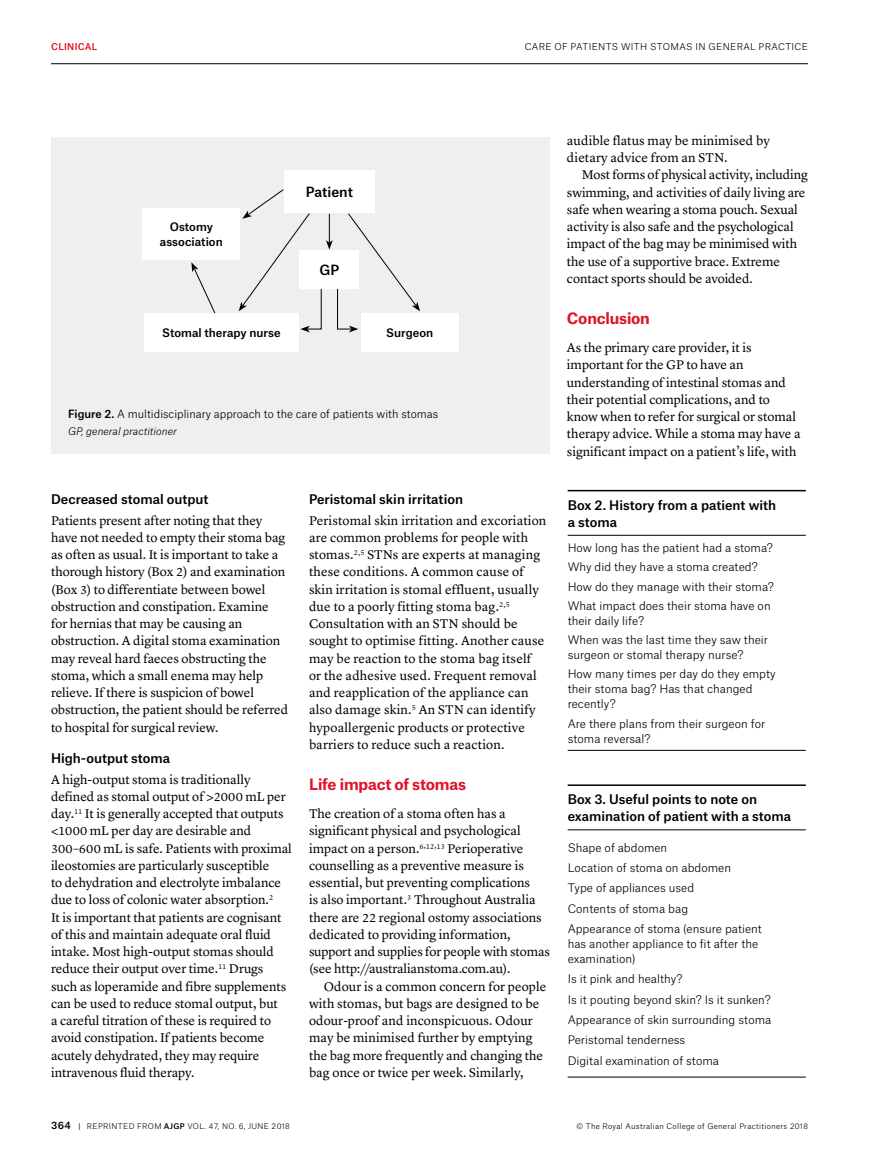
<style>
.page{position:relative;width:893px;height:1170px;background:#fff}
.page>*{position:absolute;margin:0;border:0;box-sizing:border-box;transform-origin:0 0}
.t1{font:700 15px "Atlas Grotesk";letter-spacing:-.01em;color:#de1329}
.t2{font:500 13.5px "Atlas Grotesk";color:#000}
.t3{font:13.2px/17.2px "Lyon Text";color:#000}
.t4{font:500 12.75px/17.2px "Atlas Grotesk";color:#000}
.t5{font:300 11.25px/20.2px "Atlas Grotesk";color:#000}
.t6{font:500 11.25px/15.8px "Atlas Grotesk";color:#000;text-align:center}
.t7{font:300 10.8px "Atlas Grotesk";color:#000}
.t8{font:italic 300 10.2px "Atlas Grotesk";color:#000}
.t9{font:500 9.75px "Atlas Grotesk";color:#000}
.t10{font:300 9px "Atlas Grotesk";letter-spacing:.035em;color:#000}
.t11{font:500 9px "Atlas Grotesk";letter-spacing:.035em;color:#de1329}
.t12{font:300 7.5px "Atlas Grotesk";letter-spacing:.04em;color:#000}
.s1{font-weight:500}
.s2{font-size:12px}
.s3{font-weight:400}
</style>
<div class="page">
<hr style="left:51px;top:63px;width:757px;height:1px;background:#000">
<div style="left:51px;top:137px;width:499px;height:317px;background:#eeeff0"></div>
<svg style="left:191px;top:262px;width:25px;height:51px"></svg>
<svg style="left:239px;top:189px;width:181px;height:143px"></svg>
<div style="left:284px;top:170px;width:91px;height:43px;background:#fff"></div>
<div style="left:300px;top:250px;width:59px;height:39px;background:#fff"></div>
<div style="left:142px;top:208px;width:98px;height:51px;background:#fff"></div>
<div style="left:144px;top:313px;width:155px;height:38px;background:#fff"></div>
<div style="left:361px;top:313px;width:98px;height:38px;background:#fff"></div>
<hr style="left:568px;top:490px;width:238px;height:1px;background:#000">
<hr style="left:568px;top:750px;width:238px;height:1px;background:#000">
<hr style="left:568px;top:535px;width:238px;height:1px;background:#000">
<hr style="left:568px;top:784px;width:238px;height:1px;background:#000">
<hr style="left:568px;top:1076px;width:238px;height:1px;background:#000">
<hr style="left:568px;top:829px;width:238px;height:1px;background:#000">
<p class="t11" style="left:51px;top:40px;width:48px">CLINICAL</p>
<p class="t10" style="left:525px;top:40px;width:285px">CARE OF PATIENTS WITH STOMAS IN GENERAL PRACTICE</p>
<p class="t6" style="left:160px;top:217px;width:64px">Ostomy association</p>
<p class="t2" style="left:306px;top:181px;width:49px">Patient</p>
<p class="t2" style="left:319px;top:259px;width:21px">GP</p>
<p class="t6" style="left:162px;top:323px;width:120px">Stomal therapy nurse</p>
<p class="t6" style="left:386px;top:323px;width:49px">Surgeon</p>
<p class="t7" style="left:68px;top:406px;width:372px"><span class="s1">Figure 2.</span> A multidisciplinary approach to the care of patients with stomas</p>
<p class="t8" style="left:68px;top:423px;width:110px">GP, general practitioner</p>
<p class="t4" style="left:51px;top:489px;width:159px">Decreased stomal output</p>
<p class="t3" style="left:51px;top:510px;width:239px">Patients present after noting that they have not needed to empty their stoma bag as often as usual. It is important to take a thorough history (Box <span class="s2">2</span>) and examination (Box <span class="s2">3</span>) to differentiate between bowel obstruction and constipation. Examine for hernias that may be causing an obstruction. A digital stoma examination may reveal hard faeces obstructing the stoma, which a small enema may help relieve. If there is suspicion of bowel obstruction, the patient should be referred to hospital for surgical review.</p>
<p class="t4" style="left:51px;top:748px;width:121px">High-output stoma</p>
<p class="t3" style="left:51px;top:769px;width:242px">A high-output stoma is traditionally defined as stomal output of &gt;<span class="s2">2000</span> mL per day.<sup>11</sup> It is generally accepted that outputs &lt;<span class="s2">1000</span> mL per day are desirable and <span class="s2">300</span>–<span class="s2">600</span> mL is safe. Patients with proximal ileostomies are particularly susceptible<br>to dehydration and electrolyte imbalance due to loss of colonic water absorption.<sup>2<br></sup>It is important that patients are cognisant of this and maintain adequate oral fluid intake. Most high-output stomas should reduce their output over time.<sup>11</sup> Drugs such as loperamide and fibre supplements can be used to reduce stomal output, but<br>a careful titration of these is required to avoid constipation. If patients become acutely dehydrated, they may require intravenous fluid therapy.</p>
<p class="t4" style="left:309px;top:489px;width:156px">Peristomal skin irritation</p>
<p class="t3" style="left:309px;top:510px;width:239px">Peristomal skin irritation and excoriation are common problems for people with stomas.<sup>2</sup><sup>,</sup><sup>5</sup> STNs are experts at managing these conditions. A common cause of skin irritation is stomal effluent, usually due to a poorly fitting stoma bag.<sup>2</sup><sup>,</sup><sup>5<br></sup>Consultation with an STN should be sought to optimise fitting. Another cause may be reaction to the stoma bag itself or the adhesive used. Frequent removal and reapplication of the appliance can also damage skin.<sup>5</sup> An STN can identify hypoallergenic products or protective barriers to reduce such a reaction.</p>
<p class="t1" style="left:309px;top:771px;width:159px">Life impact of stomas</p>
<p class="t3" style="left:309px;top:803px;width:242px">The creation of a stoma often has a significant physical and psychological impact on a person.<sup>6</sup><sup>,</sup><sup>12</sup><sup>,</sup><sup>13</sup> Perioperative counselling as a preventive measure is essential, but preventing complications<br>is also important.<sup>3</sup> Throughout Australia there are <span class="s2">22</span> regional ostomy associations dedicated to providing information, support and supplies for people with stomas (see http://australianstoma.com.au).</p>
<p class="t3" style="left:309px;top:976px;width:239px;text-indent:15px">Odour is a common concern for people with stomas, but bags are designed to be odour-proof and inconspicuous. Odour may be minimised further by emptying the bag more frequently and changing the bag once or twice per week. Similarly,</p>
<p class="t3" style="left:567px;top:131px;width:205px">audible flatus may be minimised by dietary advice from an STN.</p>
<p class="t3" style="left:567px;top:165px;width:242px;text-indent:15px">Most forms of physical activity, including swimming, and activities of daily living are safe when wearing a stoma pouch. Sexual activity is also safe and the psychological impact of the bag may be minimised with the use of a supportive brace. Extreme contact sports should be avoided.</p>
<p class="t1" style="left:567px;top:305px;width:84px">Conclusion</p>
<p class="t3" style="left:567px;top:338px;width:235px">As the primary care provider, it is important for the GP to have an understanding of intestinal stomas and their potential complications, and to know when to refer for surgical or stomal therapy advice. While a stoma may have a significant impact on a patient’s life, with</p>
<p class="t4" style="left:568px;top:494px;width:210px">Box 2. History from a patient with a stoma</p>
<p class="t5" style="left:568px;top:537px;width:208px;line-height:19.2px">How long has the patient had a stoma?<br>Why did they have a stoma created?<br>How do they manage with their stoma?<br>What impact does their stoma have on</p>
<p class="t5" style="left:568px;top:610px;width:202px;line-height:19.2px">their daily life?<br>When was the last time they saw their</p>
<p class="t5" style="left:568px;top:644px;width:210px;line-height:19.2px">surgeon or stomal therapy nurse?<br>How many times per day do they empty</p>
<p class="t5" style="left:568px;top:680px;width:186px;line-height:15px">their stoma bag? Has that changed recently?</p>
<p class="t5" style="left:568px;top:714px;width:199px;line-height:15px">Are there plans from their surgeon for stoma reversal?</p>
<p class="t4" style="left:568px;top:789px;width:225px">Box 3. Useful points to note on examination of patient with a stoma</p>
<p class="t5" style="left:568px;top:836px;width:196px">Shape of abdomen<br>Location of stoma on abdomen<br>Type of appliances used<br>Contents of stoma bag<br>Appearance of stoma (ensure patient</p>
<p class="t5" style="left:568px;top:934px;width:192px;line-height:15px">has another appliance to fit after the examination)</p>
<p class="t5" style="left:568px;top:967px;width:205px">Is it pink and healthy?<br>Is it pouting beyond skin? Is it sunken?<br>Appearance of skin surrounding stoma<br>Peristomal tenderness<br>Digital examination of stoma</p>
<p class="t9" style="left:51px;top:1116px;width:21px">364</p>
<p class="t12" style="left:78px;top:1119px;width:213px"><span class="s3">|</span> REPRINTED FROM <span class="s1">AJGP</span> VOL. 47, NO. 6, JUNE 2018</p>
<p class="t12" style="left:577px;top:1119px;width:233px">© The Royal Australian College of General Practitioners 2018</p>
</div>
